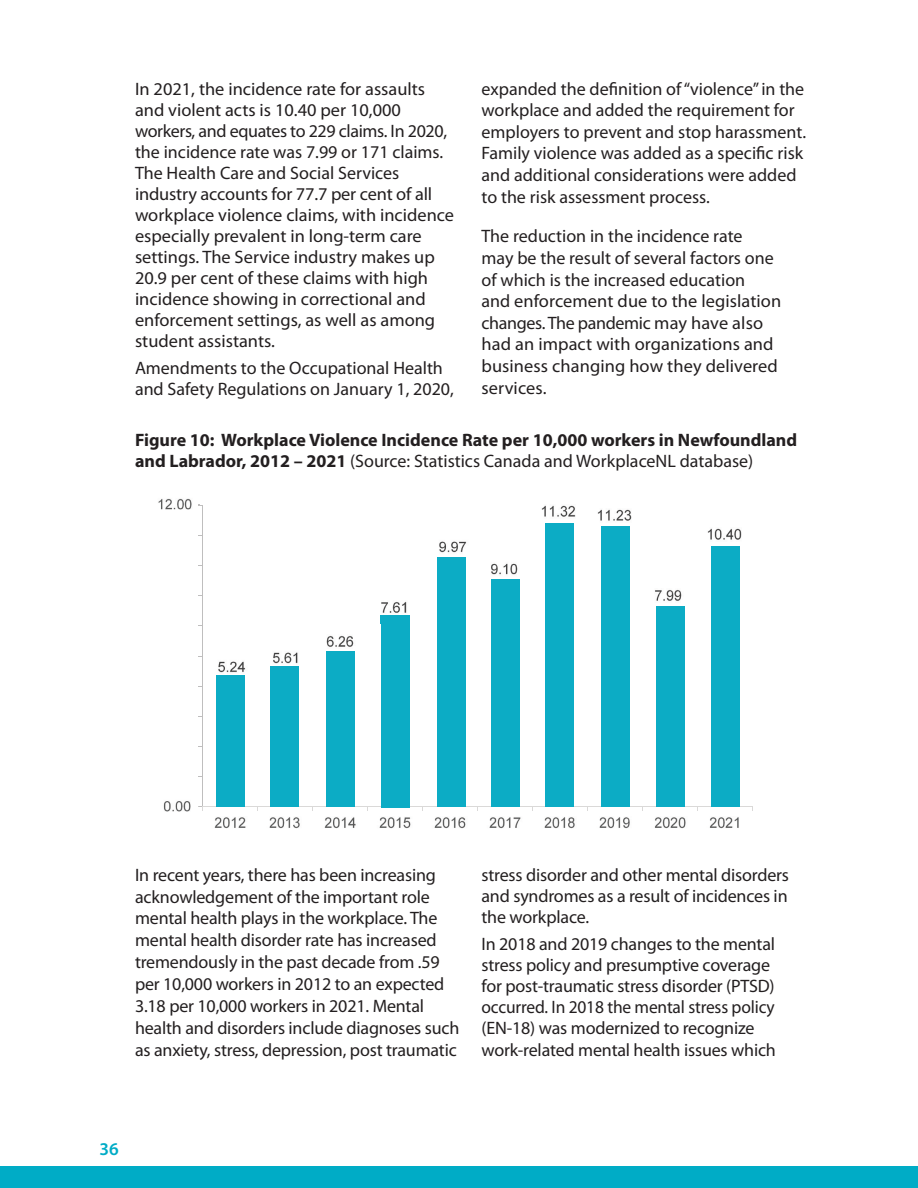
<style>
.page{position:relative;width:918px;height:1188px;background:#fff}
.page>*{position:absolute;margin:0;border:0;box-sizing:border-box;transform-origin:0 0}
.t1{font:18px/21px "Myriad Pro";letter-spacing:-.005em;color:#231f20}
.t2{font:700 18px/21.6px "Myriad Pro";color:#231f20}
.t3{font:600 18px "Myriad Pro";color:#00acc6}
.s1{font-weight:400}
</style>
<div class="page">
<div style="left:0;top:1166px;width:918px;height:22px;background:#00acc6"></div>
<hr style="left:202px;top:505px;width:1px;height:302px;background:#bfbebe">
<hr style="left:202px;top:806px;width:550px;height:1px;background:#dad9d8">
<img style="left:163px;top:801px;width:28px;height:11px">
<img style="left:214px;top:817px;width:32px;height:12px">
<img style="left:269px;top:817px;width:31px;height:12px">
<img style="left:324px;top:817px;width:32px;height:12px">
<img style="left:379px;top:817px;width:32px;height:12px">
<img style="left:434px;top:817px;width:32px;height:12px">
<img style="left:489px;top:817px;width:32px;height:12px">
<img style="left:544px;top:817px;width:31px;height:12px">
<img style="left:599px;top:817px;width:31px;height:12px">
<img style="left:654px;top:817px;width:32px;height:12px">
<img style="left:709px;top:817px;width:30px;height:12px">
<div style="left:216px;top:676px;width:28px;height:131px;background:#0cacc5"></div>
<div style="left:271px;top:666px;width:28px;height:141px;background:#0cacc5"></div>
<div style="left:327px;top:651px;width:28px;height:156px;background:#0cacc5"></div>
<div style="left:381px;top:616px;width:28px;height:191px;background:#0cacc5"></div>
<div style="left:438px;top:557px;width:28px;height:250px;background:#0cacc5"></div>
<div style="left:491px;top:579px;width:28px;height:228px;background:#0cacc5"></div>
<div style="left:545px;top:524px;width:29px;height:283px;background:#0cacc5"></div>
<div style="left:602px;top:526px;width:28px;height:281px;background:#0cacc5"></div>
<div style="left:656px;top:606px;width:28px;height:201px;background:#0cacc5"></div>
<div style="left:711px;top:547px;width:28px;height:260px;background:#0cacc5"></div>
<img style="left:216px;top:661px;width:30px;height:22px">
<img style="left:216px;top:676px;width:28px;height:7px">
<img style="left:270px;top:652px;width:28px;height:21px">
<img style="left:271px;top:666px;width:27px;height:7px">
<img style="left:326px;top:635px;width:28px;height:22px">
<img style="left:327px;top:651px;width:27px;height:6px">
<img style="left:380px;top:601px;width:30px;height:22px">
<img style="left:381px;top:616px;width:28px;height:7px">
<img style="left:437px;top:541px;width:30px;height:21px">
<img style="left:438px;top:557px;width:28px;height:5px">
<img style="left:491px;top:563px;width:29px;height:21px">
<img style="left:491px;top:579px;width:28px;height:5px">
<img style="left:541px;top:505px;width:35px;height:19px">
<img style="left:597px;top:509px;width:35px;height:22px">
<img style="left:602px;top:526px;width:28px;height:5px">
<img style="left:655px;top:589px;width:30px;height:22px">
<img style="left:656px;top:606px;width:28px;height:5px">
<img style="left:707px;top:528px;width:35px;height:22px">
<img style="left:711px;top:547px;width:28px;height:3px">
<img style="left:158px;top:498px;width:41px;height:12px">
<p class="t1" style="left:135px;top:78px;width:321px">In 2021, the incidence rate for assaults and violent acts is 10.40 per 10,000 workers, and equates to 229 claims. In 2020, the incidence rate was 7.99 or 171 claims.<br>The Health Care and Social Services industry accounts for 77.7 per cent of all workplace violence claims, with incidence especially prevalent in long-term care settings. The Service industry makes up 20.9 per cent of these claims with high incidence showing in correctional and enforcement settings, as well as among student assistants.</p>
<p class="t1" style="left:135px;top:357px;width:320px">Amendments to the Occupational Health and Safety Regulations on January 1, 2020,</p>
<p class="t1" style="left:482px;top:77px;width:326px;line-height:21.6px">expanded the definition of “violence” in the workplace and added the requirement for employers to prevent and stop harassment.<br>Family violence was added as a specific risk and additional considerations were added to the risk assessment process.</p>
<p class="t1" style="left:482px;top:225px;width:301px;line-height:21.6px">The reduction in the incidence rate<br>may be the result of several factors one of which is the increased education<br>and enforcement due to the legislation changes. The pandemic may have also had an impact with organizations and business changing how they delivered services.</p>
<p class="t2" style="left:135px;top:428px;width:664px">Figure 10: Workplace Violence Incidence Rate per 10,000 workers in Newfoundland and Labrador, 2012 – 2021 <span class="s1">(Source: Statistics Canada and WorkplaceNL database)</span></p>
<p class="t1" style="left:135px;top:863px;width:326px;line-height:21.9px">In recent years, there has been increasing acknowledgement of the important role mental health plays in the workplace. The mental health disorder rate has increased tremendously in the past decade from .59 per 10,000 workers in 2012 to an expected 3.18 per 10,000 workers in 2021. Mental health and disorders include diagnoses such as anxiety, stress, depression, post traumatic</p>
<p class="t1" style="left:482px;top:864px;width:309px;text-align:justify">stress disorder and other mental disorders and syndromes as a result of incidences in the workplace.</p>
<p class="t1" style="left:482px;top:934px;width:296px">In 2018 and 2019 changes to the mental stress policy and presumptive coverage for post-traumatic stress disorder (PTSD) occurred. In 2018 the mental stress policy (EN-18) was modernized to recognize work-related mental health issues which</p>
<p class="t3" style="left:100px;top:1137px;width:21px">36</p>
</div>
